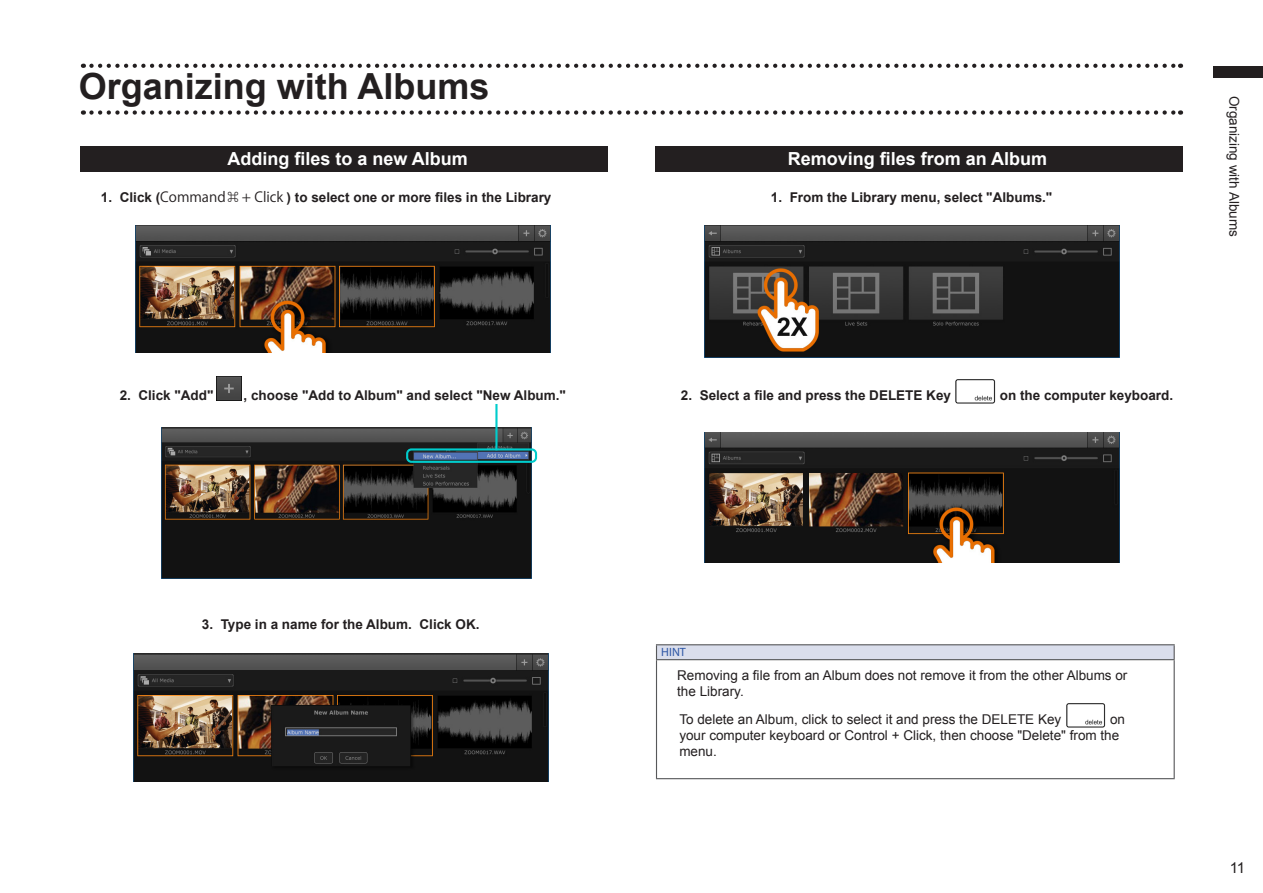
<style>
.page{position:relative;width:1263px;height:893px;background:#fff}
.page>*{position:absolute;margin:0;border:0;box-sizing:border-box;transform-origin:0 0}
.t1{font:700 36px "Arial";color:#231f20}
.節タイトル{font:700 18px "Arial";color:#fff}
.t2{font:15px "Arial";color:#231f20}
.Steps{font:700 13.5px "Arial";color:#231f20}
.t3{font:13.5px/15.9px "Arial";color:#231f20}
.HINT-title{font:12px "Myriad Pro";color:#2d56a5}
.s1{font-family:"Koz Go Pr 6 N";font-weight:400;font-size:13.8px}
</style>
<div class="page">
<svg style="left:91px;top:64px;width:1090px;height:4px"></svg>
<svg style="left:91px;top:110px;width:1090px;height:5px"></svg>
<div style="left:81px;top:147px;width:527px;height:25px;background:#231f20"></div>
<div style="left:655px;top:147px;width:527px;height:25px;background:#231f20"></div>
<div style="left:1213px;top:66px;width:50px;height:12px;background:#231f20"></div>
<div style="left:656px;top:645px;width:518px;height:15px;background:#dadeec"></div>
<hr style="left:656px;top:644px;width:519px;height:1px;background:#57585a">
<svg style="left:656px;top:645px;width:1px;height:14px"></svg>
<svg style="left:1173px;top:645px;width:2px;height:14px"></svg>
<hr style="left:656px;top:659px;width:519px;height:1px;background:#57585a">
<hr style="left:656px;top:660px;width:1px;height:118px;background:#57585a">
<hr style="left:1173px;top:660px;width:2px;height:118px;background:#57585a">
<hr style="left:656px;top:778px;width:519px;height:1px;background:#57585a">
<img style="left:135px;top:225px;width:415px;height:127px">
<img style="left:704px;top:225px;width:415px;height:132px">
<img style="left:704px;top:432px;width:415px;height:130px">
<img style="left:133px;top:653px;width:415px;height:128px">
<img style="left:162px;top:428px;width:370px;height:150px">
<div style="left:406px;top:448px;width:131px;height:15px;border:2px solid #0cc;border-radius:4px"></div>
<hr style="left:495px;top:404px;width:2px;height:46px;background:#0cc">
<img style="left:956px;top:379px;width:39px;height:25px">
<img style="left:1066px;top:703px;width:40px;height:25px">
<img style="left:217px;top:376px;width:24px;height:25px">
<p class="t1" style="left:79px;top:63px;width:412px">Organizing with Albums</p>
<p class="節タイトル" style="left:227px;top:147px;width:242px">Adding files to a new Album</p>
<p class="節タイトル" style="left:788px;top:147px;width:261px">Removing files from an Album</p>
<p class="Steps" style="left:101px;top:188px;width:452px">1. Click (<span class="s1">Command ⌘ + Click</span> ) to select one or more files in the Library</p>
<p class="Steps" style="left:771px;top:188px;width:283px">1. From the Library menu, select "Albums."</p>
<p class="t3" style="left:1242px;top:96px;width:143px;rotate:90deg">Organizing with Albums</p>
<p class="Steps" style="left:120px;top:387px;width:95px">2. Click "Add"</p>
<p class="Steps" style="left:244px;top:387px;width:324px">, choose "Add to Album" and select "New Album."</p>
<p class="Steps" style="left:681px;top:387px;width:272px">2. Select a file and press the DELETE Key</p>
<p class="Steps" style="left:1000px;top:387px;width:175px">on the computer keyboard.</p>
<p class="Steps" style="left:202px;top:616px;width:279px">3. Type in a name for the Album. Click OK.</p>
<p class="HINT-title" style="left:661px;top:644px;width:26px">HINT</p>
<p class="t3" style="left:677px;top:668px;width:452px">Removing a file from an Album does not remove it from the other Albums or the Library.</p>
<p class="t3" style="left:679px;top:711px;width:383px">To delete an Album, click to select it and press the DELETE Key</p>
<p class="t3" style="left:679px;top:711px;width:447px;text-indent:431px">on your computer keyboard or Control + Click, then choose "Delete" from the menu.</p>
<p class="t2" style="left:1230px;top:858px;width:17px">11</p>
</div>
